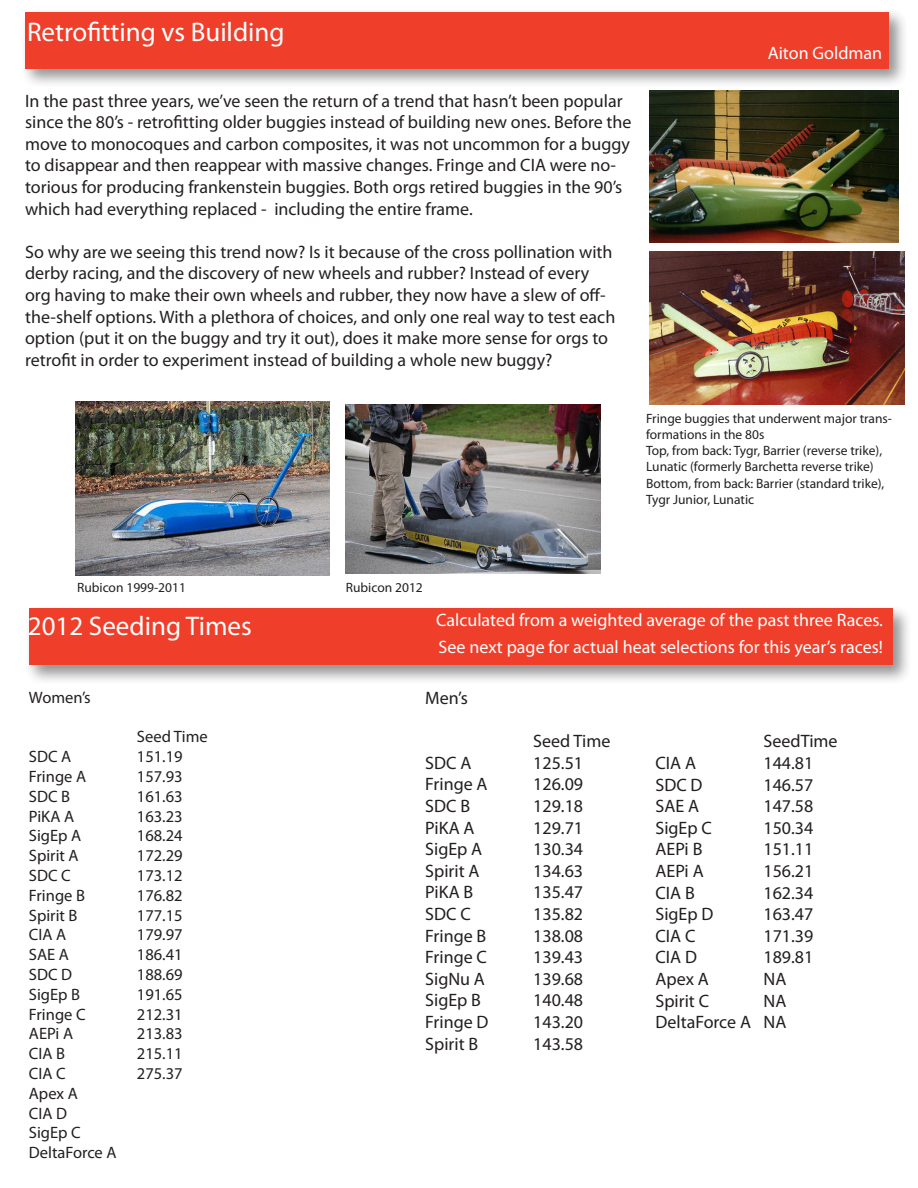
<style>
.page{position:relative;width:918px;height:1188px;background:#fff}
.page>*{position:absolute;margin:0;border:0;box-sizing:border-box;transform-origin:0 0}
.t1{font:27px "Myriad Pro";color:#fff}
.t2{font:18px/21.6px "Myriad Pro";color:#231f20}
.t3{font:18px "Myriad Pro";color:#fff}
.t4{font:16.5px "Myriad Pro";color:#231f20}
.t5{font:13.5px/16.2px "Myriad Pro";color:#231f20}
</style>
<div class="page">
<div style="left:23px;top:603px;width:889px;height:81px;background:#231f20;opacity:.5"></div>
<div style="left:29px;top:609px;width:864px;height:56px;background:#ef3f2b"></div>
<div style="left:20px;top:7px;width:888px;height:81px;background:#231f20;opacity:.5"></div>
<div style="left:25px;top:12px;width:864px;height:57px;background:#ef3f2b"></div>
<img style="left:650px;top:91px;width:249px;height:152px">
<img style="left:650px;top:251px;width:254px;height:153px">
<img style="left:346px;top:404px;width:255px;height:170px">
<img style="left:75px;top:401px;width:255px;height:174px">
<p class="t1" style="left:27px;top:15px;width:259px">Retrofitting vs Building</p>
<p class="t2" style="left:25px;top:89px;width:608px">In the past three years, we’ve seen the return of a trend that hasn’t been popular since the 80’s - retrofitting older buggies instead of building new ones. Before the move to monocoques and carbon composites, it was not uncommon for a buggy to disappear and then reappear with massive changes. Fringe and CIA were no&shy;torious for producing frankenstein buggies. Both orgs retired buggies in the 90’s which had everything replaced - including the entire frame.</p>
<p class="t2" style="left:25px;top:241px;width:592px">So why are we seeing this trend now? Is it because of the cross pollination with derby racing, and the discovery of new wheels and rubber? Instead of every org having to make their own wheels and rubber, they now have a slew of off&shy;the-shelf options. With a plethora of choices, and only one real way to test each option (put it on the buggy and try it out), does it make more sense for orgs to retrofit in order to experiment instead of building a whole new buggy?</p>
<p class="t3" style="left:768px;top:41px;width:116px">Aiton Goldman</p>
<p class="t5" style="left:646px;top:410px;width:247px">Fringe buggies that underwent major trans&shy;formations in the 80s</p>
<p class="t5" style="left:646px;top:442px;width:238px">Top, from back: Tygr, Barrier (reverse trike),<br>Lunatic (formerly Barchetta reverse trike)</p>
<p class="t5" style="left:646px;top:475px;width:240px">Bottom, from back: Barrier (standard trike),<br>Tygr Junior, Lunatic</p>
<p class="t5" style="left:77px;top:579px;width:110px">Rubicon 1999-2011</p>
<p class="t5" style="left:346px;top:579px;width:78px">Rubicon 2012</p>
<p class="t1" style="left:28px;top:609px;width:226px">2012 Seeding Times</p>
<p class="t3" style="left:436px;top:608px;width:448px">Calculated from a weighted average of the past three Races.</p>
<p class="t3" style="left:439px;top:635px;width:446px">See next page for actual heat selections for this year’s races!</p>
<p class="t4" style="left:29px;top:687px;width:63px">Women’s</p>
<p class="t4" style="left:137px;top:727px;width:72px">Seed Time</p>
<p class="t4" style="left:29px;top:746px;width:44px">SDC A</p>
<p class="t4" style="left:137px;top:746px;width:47px">151.19</p>
<p class="t4" style="left:29px;top:766px;width:59px">Fringe A</p>
<p class="t4" style="left:137px;top:766px;width:47px">157.93</p>
<p class="t4" style="left:29px;top:786px;width:43px">SDC B</p>
<p class="t4" style="left:137px;top:786px;width:47px">161.63</p>
<p class="t4" style="left:29px;top:806px;width:47px">PiKA A</p>
<p class="t4" style="left:137px;top:806px;width:47px">163.23</p>
<p class="t4" style="left:29px;top:826px;width:54px">SigEp A</p>
<p class="t4" style="left:137px;top:826px;width:47px">168.24</p>
<p class="t4" style="left:29px;top:845px;width:51px">Spirit A</p>
<p class="t4" style="left:137px;top:845px;width:47px">172.29</p>
<p class="t4" style="left:29px;top:865px;width:43px">SDC C</p>
<p class="t4" style="left:137px;top:865px;width:47px">173.12</p>
<p class="t4" style="left:29px;top:885px;width:58px">Fringe B</p>
<p class="t4" style="left:137px;top:885px;width:47px">176.82</p>
<p class="t4" style="left:29px;top:905px;width:50px">Spirit B</p>
<p class="t4" style="left:137px;top:905px;width:47px">177.15</p>
<p class="t4" style="left:29px;top:925px;width:39px">CIA A</p>
<p class="t4" style="left:137px;top:925px;width:47px">179.97</p>
<p class="t4" style="left:29px;top:944px;width:41px">SAE A</p>
<p class="t4" style="left:137px;top:944px;width:47px">186.41</p>
<p class="t4" style="left:29px;top:964px;width:45px">SDC D</p>
<p class="t4" style="left:137px;top:964px;width:47px">188.69</p>
<p class="t4" style="left:29px;top:984px;width:53px">SigEp B</p>
<p class="t4" style="left:137px;top:984px;width:47px">191.65</p>
<p class="t4" style="left:29px;top:1004px;width:58px">Fringe C</p>
<p class="t4" style="left:137px;top:1004px;width:47px">212.31</p>
<p class="t4" style="left:29px;top:1024px;width:46px">AEPi A</p>
<p class="t4" style="left:137px;top:1024px;width:47px">213.83</p>
<p class="t4" style="left:29px;top:1043px;width:38px">CIA B</p>
<p class="t4" style="left:137px;top:1043px;width:47px">215.11</p>
<p class="t4" style="left:29px;top:1063px;width:38px">CIA C</p>
<p class="t4" style="left:137px;top:1063px;width:47px">275.37</p>
<p class="t4" style="left:29px;top:1083px;width:50px">Apex A</p>
<p class="t4" style="left:29px;top:1103px;width:40px">CIA D</p>
<p class="t4" style="left:29px;top:1123px;width:53px">SigEp C</p>
<p class="t4" style="left:29px;top:1142px;width:89px">DeltaForce A</p>
<p class="t2" style="left:425px;top:687px;width:44px">Men’s</p>
<p class="t2" style="left:533px;top:730px;width:79px">Seed Time</p>
<p class="t2" style="left:764px;top:730px;width:76px">SeedTime</p>
<p class="t2" style="left:425px;top:752px;width:48px">SDC A</p>
<p class="t2" style="left:533px;top:752px;width:51px">125.51</p>
<p class="t2" style="left:425px;top:773px;width:64px">Fringe A</p>
<p class="t2" style="left:533px;top:773px;width:51px">126.09</p>
<p class="t2" style="left:425px;top:795px;width:46px">SDC B</p>
<p class="t2" style="left:533px;top:795px;width:51px">129.18</p>
<p class="t2" style="left:425px;top:816px;width:51px">PiKA A</p>
<p class="t2" style="left:533px;top:816px;width:51px">129.71</p>
<p class="t2" style="left:425px;top:838px;width:59px">SigEp A</p>
<p class="t2" style="left:533px;top:838px;width:51px">130.34</p>
<p class="t2" style="left:425px;top:860px;width:56px">Spirit A</p>
<p class="t2" style="left:533px;top:860px;width:51px">134.63</p>
<p class="t2" style="left:425px;top:881px;width:50px">PiKA B</p>
<p class="t2" style="left:533px;top:881px;width:51px">135.47</p>
<p class="t2" style="left:425px;top:903px;width:47px">SDC C</p>
<p class="t2" style="left:533px;top:903px;width:51px">135.82</p>
<p class="t2" style="left:425px;top:924px;width:63px">Fringe B</p>
<p class="t2" style="left:533px;top:924px;width:51px">138.08</p>
<p class="t2" style="left:425px;top:946px;width:63px">Fringe C</p>
<p class="t2" style="left:533px;top:946px;width:51px">139.43</p>
<p class="t2" style="left:425px;top:968px;width:61px">SigNu A</p>
<p class="t2" style="left:533px;top:968px;width:51px">139.68</p>
<p class="t2" style="left:425px;top:989px;width:57px">SigEp B</p>
<p class="t2" style="left:533px;top:989px;width:51px">140.48</p>
<p class="t2" style="left:425px;top:1011px;width:65px">Fringe D</p>
<p class="t2" style="left:533px;top:1011px;width:51px">143.20</p>
<p class="t2" style="left:425px;top:1032px;width:55px">Spirit B</p>
<p class="t2" style="left:533px;top:1032px;width:51px">143.58</p>
<p class="t2" style="left:656px;top:752px;width:42px">CIA A</p>
<p class="t2" style="left:764px;top:752px;width:51px">144.81</p>
<p class="t2" style="left:656px;top:774px;width:49px">SDC D</p>
<p class="t2" style="left:764px;top:774px;width:51px">146.57</p>
<p class="t2" style="left:656px;top:795px;width:45px">SAE A</p>
<p class="t2" style="left:764px;top:795px;width:51px">147.58</p>
<p class="t2" style="left:656px;top:817px;width:58px">SigEp C</p>
<p class="t2" style="left:764px;top:817px;width:51px">150.34</p>
<p class="t2" style="left:656px;top:838px;width:48px">AEPi B</p>
<p class="t2" style="left:764px;top:838px;width:51px">151.11</p>
<p class="t2" style="left:656px;top:860px;width:50px">AEPi A</p>
<p class="t2" style="left:764px;top:860px;width:51px">156.21</p>
<p class="t2" style="left:656px;top:882px;width:41px">CIA B</p>
<p class="t2" style="left:764px;top:882px;width:51px">162.34</p>
<p class="t2" style="left:656px;top:903px;width:60px">SigEp D</p>
<p class="t2" style="left:764px;top:903px;width:51px">163.47</p>
<p class="t2" style="left:656px;top:925px;width:42px">CIA C</p>
<p class="t2" style="left:764px;top:925px;width:51px">171.39</p>
<p class="t2" style="left:656px;top:946px;width:43px">CIA D</p>
<p class="t2" style="left:764px;top:946px;width:51px">189.81</p>
<p class="t2" style="left:656px;top:968px;width:55px">Apex A</p>
<p class="t2" style="left:764px;top:968px;width:24px">NA</p>
<p class="t2" style="left:656px;top:990px;width:55px">Spirit C</p>
<p class="t2" style="left:764px;top:990px;width:24px">NA</p>
<p class="t2" style="left:656px;top:1011px;width:132px">DeltaForce A NA</p>
</div>
